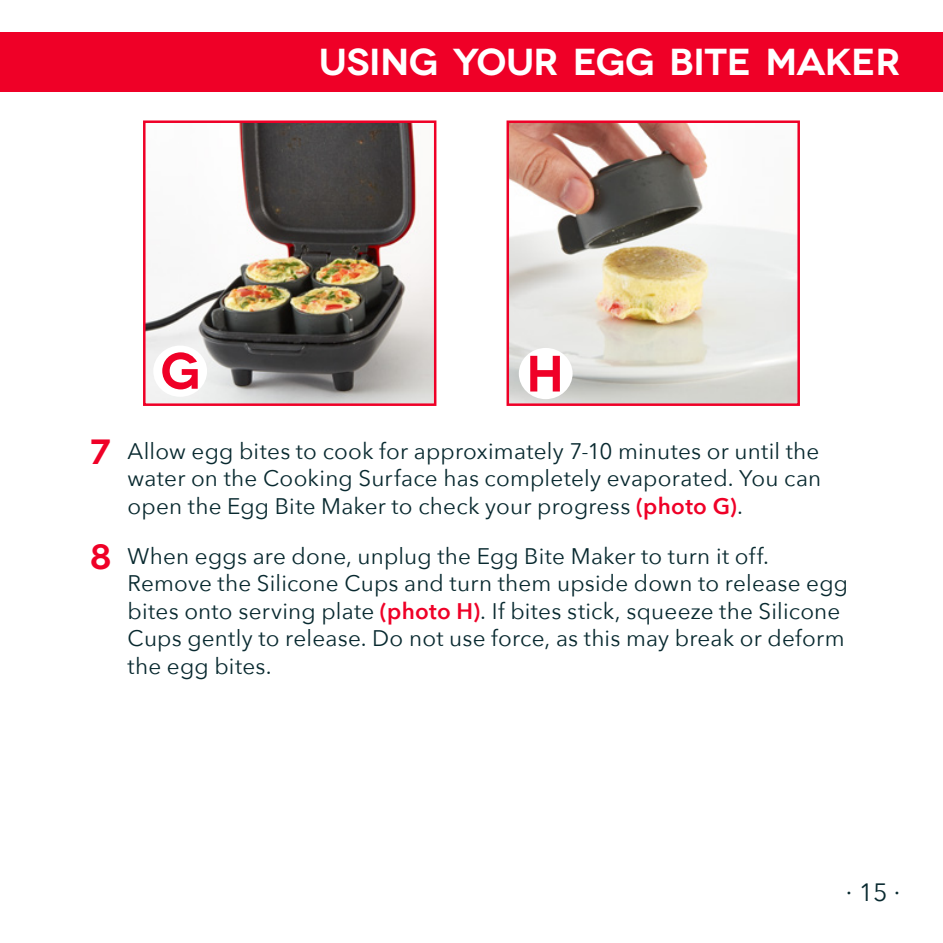
<style>
.page{position:relative;width:943px;height:943px;background:#fff}
.page>*{position:absolute;margin:0;border:0;box-sizing:border-box;transform-origin:0 0}
.t1{font:600 51px "Novecentowide";color:#ef0027}
.Page_Title{font:600 37.5px "Novecentowide";letter-spacing:-.01em;color:#fff}
.t2{font:25px "Avenir Next";color:#08292f}
.t3{font:22.5px/27.5px "Avenir Next";letter-spacing:.01em;color:#08292f;text-align:justify}
.s1{font-family:"Novecentowide";font-weight:600;font-size:35px;color:#ef0027}
.s2{font-weight:600;color:#ef0027}
</style>
<div class="page">
<div style="left:0;top:33px;width:943px;height:59px;background:#ef0027"></div>
<img style="left:146px;top:123px;width:287px;height:280px">
<div style="left:143px;top:120px;width:293px;height:286px;border:2px solid #ef0027"></div>
<img style="left:509px;top:123px;width:288px;height:280px">
<div style="left:506px;top:120px;width:294px;height:286px;border:2px solid #ef0027"></div>
<div style="left:519px;top:348px;width:53px;height:51px;background:#fff;border-radius:50%"></div>
<div style="left:153px;top:345px;width:54px;height:52px;background:#fff;border-radius:50%"></div>
<p class="Page_Title" style="left:319px;top:39px;width:583px">USING YOUR EGG BITE MAKER</p>
<p class="t1" style="left:160px;top:340px;width:42px">G</p>
<p class="t1" style="left:526px;top:343px;width:40px">H</p>
<p class="t3" style="left:128px;top:436px;width:695px;text-indent:-38px"><span class="s1">7</span> Allow egg bites to cook for approximately 7-10 minutes or until the water on the Cooking Surface has completely evaporated. You can open the Egg Bite Maker to check your progress <span class="s2">(photo G)</span>.</p>
<p class="t3" style="left:128px;top:541px;width:722px;text-align:left;text-indent:-38px"><span class="s1">8</span> When eggs are done, unplug the Egg Bite Maker to turn it off.<br>Remove the Silicone Cups and turn them upside down to release egg bites onto serving plate <span class="s2">(photo H)</span>. If bites stick, squeeze the Silicone Cups gently to release. Do not use force, as this may break or deform the egg bites.</p>
<p class="t2" style="left:846px;top:870px;width:56px">∙ 15 ∙</p>
</div>
